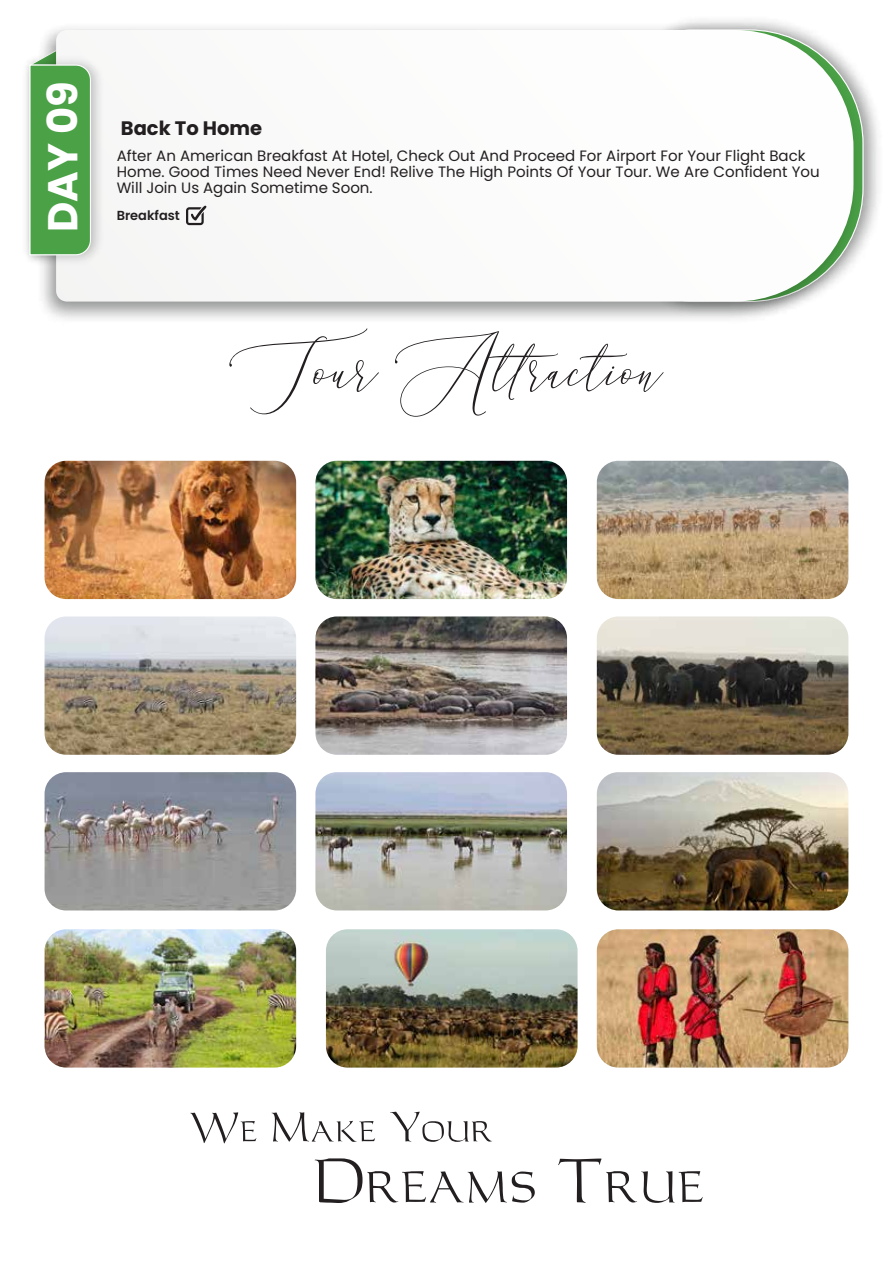
<style>
.page{position:relative;width:893px;height:1263px;background:#fff}
.page>*{position:absolute;margin:0;border:0;box-sizing:border-box;transform-origin:0 0}
.t1{font:700 41.7px "Poppins";color:#fff}
.t2{font:700 19.5px "Poppins";color:#231f20}
.t3{font:15px/15.9px "Poppins";color:#231f20}
.t4{font:600 13.05px "Poppins";color:#231f20}
</style>
<div class="page">
<img style="left:26px;top:66px;width:30px;height:204px">
<svg style="left:647px;top:29px;width:217px;height:274px"></svg>
<svg style="left:56px;top:30px;width:797px;height:271px"></svg>
<svg style="left:28px;top:48px;width:64px;height:208px;background:#63ac5f"></svg>
<svg style="left:186px;top:205px;width:20px;height:20px"></svg>
<svg style="left:229px;top:328px;width:150px;height:86px"></svg>
<svg style="left:395px;top:331px;width:269px;height:86px"></svg>
<img style="left:45px;top:772px;width:251px;height:138px">
<img style="left:597px;top:616px;width:251px;height:139px">
<img style="left:597px;top:772px;width:251px;height:138px">
<img style="left:315px;top:772px;width:252px;height:138px">
<img style="left:326px;top:929px;width:252px;height:138px">
<img style="left:597px;top:929px;width:251px;height:138px">
<img style="left:45px;top:929px;width:251px;height:138px">
<img style="left:315px;top:616px;width:252px;height:139px">
<img style="left:45px;top:461px;width:251px;height:138px">
<img style="left:597px;top:461px;width:251px;height:138px">
<img style="left:315px;top:461px;width:252px;height:138px">
<img style="left:45px;top:616px;width:251px;height:139px">
<svg style="left:190px;top:1112px;width:66px;height:31px"></svg>
<svg style="left:272px;top:1112px;width:103px;height:30px"></svg>
<svg style="left:390px;top:1112px;width:102px;height:30px"></svg>
<svg style="left:315px;top:1158px;width:220px;height:45px"></svg>
<svg style="left:558px;top:1158px;width:145px;height:45px"></svg>
<h1 class="t1" style="left:39px;top:232px;width:152px;rotate:-90deg">DAY 09</h1>
<h2 class="t2" style="left:121px;top:117px;width:143px">Back To Home</h2>
<p class="t3" style="left:117px;top:148px;width:705px">After An American Breakfast At Hotel, Check Out And Proceed For Airport For Your Flight Back<br>Home. Good Times Need Never End! Relive The High Points Of Your Tour. We Are Confident You<br>Will Join Us Again Sometime Soon.</p>
<p class="t4" style="left:117px;top:208px;width:65px">Breakfast</p>
</div>
